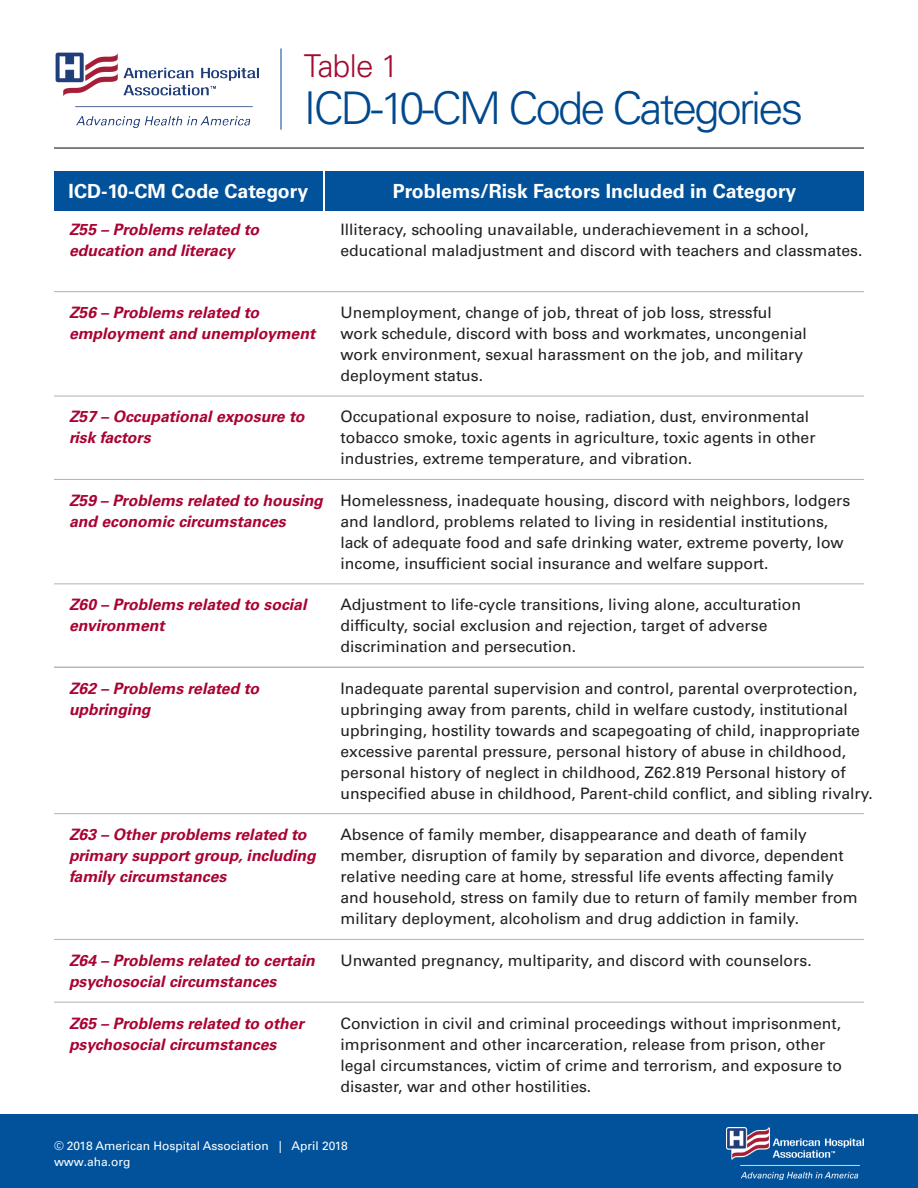
<style>
.page{position:relative;width:918px;height:1188px;background:#fff}
.page>*{position:absolute;margin:0;border:0;box-sizing:border-box;transform-origin:0 0}
.t1{font:300 45px "Univers LT Std";letter-spacing:-.06em;color:#01498e}
.t2{font:300 31.5px "Univers LT Std";letter-spacing:-.02em;color:#a30a32}
.t3{font:700 19.5px "Univers LT Std";color:#fff}
.t4{font:15.75px/21px "Univers LT Std";color:#231f20}
.t5{font:italic 700 15.75px/21px "Univers LT Std";color:#a90332}
.t6{font:12px/16.5px "Univers LT Std";color:#fff}
</style>
<div class="page">
<div style="left:0;top:1114px;width:918px;height:74px;background:#01529b"></div>
<img style="left:726px;top:1128px;width:138px;height:51px">
<div style="left:54px;top:171px;width:269px;height:39px;background:#01529b"></div>
<div style="left:326px;top:171px;width:538px;height:39px;background:#01529b"></div>
<hr style="left:54px;top:291px;width:810px;height:1px;background:#b2b2b2">
<hr style="left:54px;top:396px;width:810px;height:1px;background:#b2b2b2">
<hr style="left:54px;top:584px;width:810px;height:1px;background:#b2b2b2">
<hr style="left:54px;top:939px;width:810px;height:1px;background:#b2b2b2">
<hr style="left:54px;top:1002px;width:810px;height:1px;background:#b2b2b2">
<hr style="left:54px;top:479px;width:810px;height:1px;background:#b2b2b2">
<hr style="left:54px;top:667px;width:810px;height:1px;background:#b2b2b2">
<hr style="left:54px;top:813px;width:810px;height:1px;background:#b2b2b2">
<hr style="left:54px;top:147px;width:810px;height:2px;background:#535860">
<img style="left:55px;top:52px;width:203px;height:75px">
<hr style="left:281px;top:48px;width:1px;height:82px;background:#01498e">
<h2 class="t2" style="left:304px;top:47px;width:96px">Table 1</h2>
<h1 class="t1" style="left:304px;top:81px;width:501px">ICD-10-CM Code Categories</h1>
<p class="t3" style="left:69px;top:180px;width:241px">ICD-10-CM Code Category</p>
<p class="t3" style="left:393px;top:180px;width:405px">Problems/Risk Factors Included in Category</p>
<p class="t5" style="left:69px;top:219px;width:192px">Z55 – Problems related to education and literacy</p>
<p class="t4" style="left:340px;top:219px;width:523px">Illiteracy, schooling unavailable, underachievement in a school, educational maladjustment and discord with teachers and classmates.</p>
<p class="t5" style="left:69px;top:302px;width:248px">Z56 – Problems related to employment and unemployment</p>
<p class="t4" style="left:340px;top:302px;width:468px">Unemployment, change of job, threat of job loss, stressful work schedule, discord with boss and workmates, uncongenial work environment, sexual harassment on the job, and military deployment status.</p>
<p class="t5" style="left:69px;top:407px;width:237px">Z57 – Occupational exposure to risk factors</p>
<p class="t4" style="left:340px;top:406px;width:477px">Occupational exposure to noise, radiation, dust, environmental tobacco smoke, toxic agents in agriculture, toxic agents in other industries, extreme temperature, and vibration.</p>
<p class="t5" style="left:69px;top:490px;width:255px">Z59 – Problems related to housing and economic circumstances</p>
<p class="t4" style="left:340px;top:490px;width:511px">Homelessness, inadequate housing, discord with neighbors, lodgers and landlord, problems related to living in residential institutions, lack of adequate food and safe drinking water, extreme poverty, low income, insufficient social insurance and welfare support.</p>
<p class="t5" style="left:69px;top:594px;width:239px">Z60 – Problems related to social environment</p>
<p class="t4" style="left:340px;top:594px;width:462px">Adjustment to life-cycle transitions, living alone, acculturation difficulty, social exclusion and rejection, target of adverse discrimination and persecution.</p>
<p class="t5" style="left:69px;top:678px;width:192px">Z62 – Problems related to upbringing</p>
<p class="t4" style="left:340px;top:678px;width:534px">Inadequate parental supervision and control, parental overprotection, upbringing away from parents, child in welfare custody, institutional upbringing, hostility towards and scapegoating of child, inappropriate excessive parental pressure, personal history of abuse in childhood, personal history of neglect in childhood, Z62.819 Personal history of unspecified abuse in childhood, Parent-child conflict, and sibling rivalry.</p>
<p class="t5" style="left:69px;top:824px;width:248px">Z63 – Other problems related to primary support group, including family circumstances</p>
<p class="t4" style="left:340px;top:824px;width:519px">Absence of family member, disappearance and death of family member, disruption of family by separation and divorce, dependent relative needing care at home, stressful life events affecting family and household, stress on family due to return of family member from military deployment, alcoholism and drug addiction in family.</p>
<p class="t5" style="left:69px;top:950px;width:247px">Z64 – Problems related to certain psychosocial circumstances</p>
<p class="t4" style="left:340px;top:950px;width:473px">Unwanted pregnancy, multiparity, and discord with counselors.</p>
<p class="t5" style="left:69px;top:1013px;width:236px">Z65 – Problems related to other psychosocial circumstances</p>
<p class="t4" style="left:340px;top:1013px;width:503px">Conviction in civil and criminal proceedings without imprisonment, imprisonment and other incarceration, release from prison, other legal circumstances, victim of crime and terrorism, and exposure to disaster, war and other hostilities.</p>
<p class="t6" style="left:54px;top:1137px;width:295px">© 2018 American Hospital Association | April 2018 www.aha.org</p>
</div>
